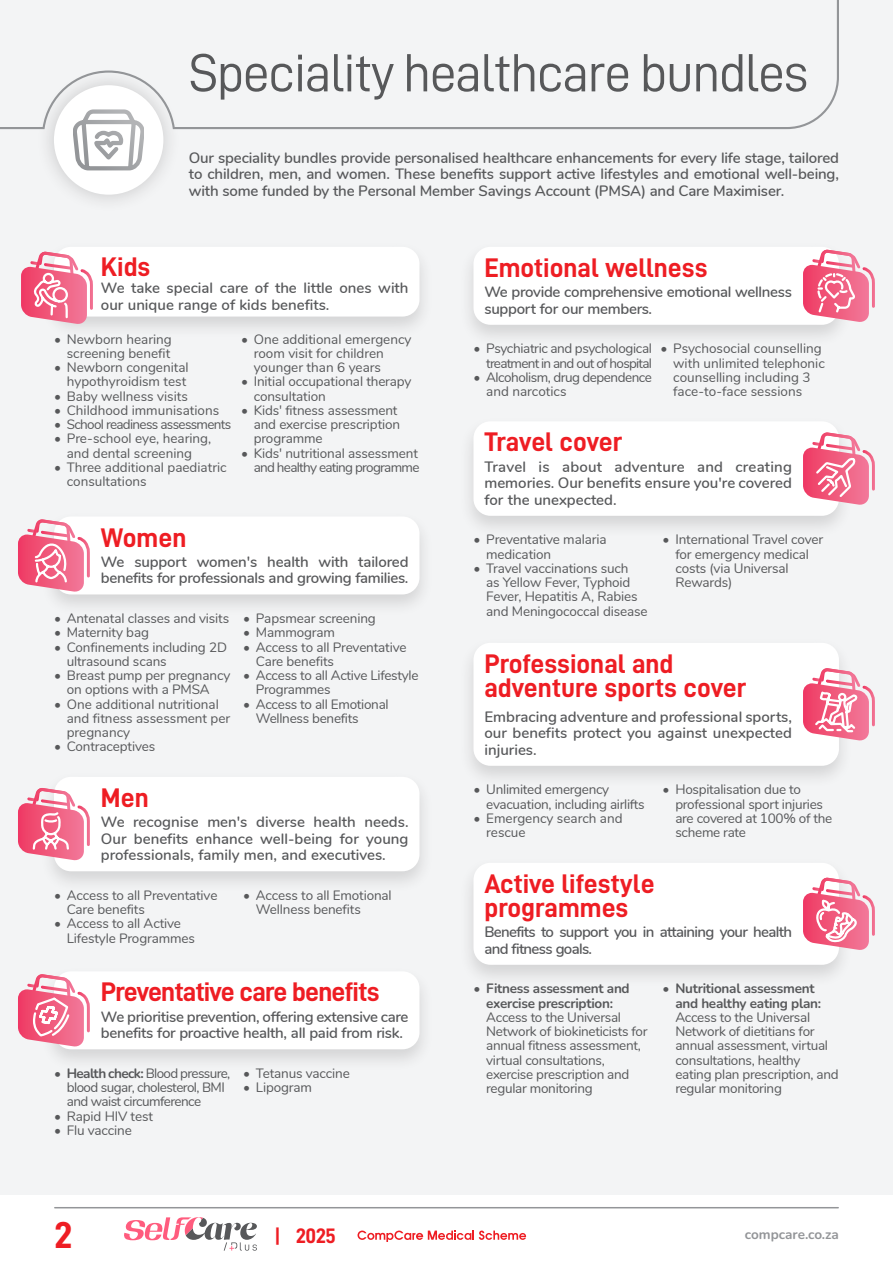
<style>
.page{position:relative;width:893px;height:1263px;background:#f3f4f5}
.page>*{position:absolute;margin:0;border:0;box-sizing:border-box;transform-origin:0 0}
.t1{font:54px "D DIN";letter-spacing:-.03em;color:#57585a}
.t2{font:37.5px "D DIN Bold";color:#ee1d23}
.t3{font:27px/24px "D DIN Bold";color:#ee1d23}
.t4{font:27px "D DIN Bold";letter-spacing:-.035em;color:#ee1d23}
.t5{font:21px "D DIN Bold";color:#ee1d23}
.Paragraph_Style_1{font:600 15px/16.5px "Nunito";letter-spacing:-.01em;color:#57585a;text-align:justify}
.Paragraph_Style_1-2{font:600 15px/16.5px "Nunito";letter-spacing:-.045em;color:#57585a}
.t6{font:13.5px/14.2px "Nunito";letter-spacing:-.01em;color:#57585a}
.t7{font:13.5px/14.2px "Nunito";letter-spacing:-.035em;color:#57585a;text-align:right}
.t8{font:13.5px/14.2px "Nunito";letter-spacing:-.04em;color:#57585a}
.t9{font:13.5px "Nunito";letter-spacing:-.05em;color:#57585a}
.t10{font:700 13.5px "Nunito";letter-spacing:-.005em;color:#939598}
.s1{font-weight:700}
</style>
<div class="page">
<div style="left:36px;top:67px;width:145px;height:146px;background:#231f20;opacity:.21"></div>
<div style="left:54px;top:85px;width:109px;height:110px;background:#fff;border-radius:50%"></div>
<svg style="left:0;top:0;width:839px;height:130px"></svg>
<svg style="left:73px;top:108px;width:71px;height:63px"></svg>
<div style="left:40px;top:241px;width:394px;height:98px;background:#231f20;opacity:.15"></div>
<div style="left:54px;top:247px;width:365px;height:70px;background:#fff;border-radius:17px"></div>
<div style="left:40px;top:771px;width:394px;height:123px;background:#231f20;opacity:.15"></div>
<div style="left:54px;top:777px;width:365px;height:94px;background:#fff;border-radius:17px"></div>
<div style="left:459px;top:241px;width:394px;height:106px;background:#231f20;opacity:.15"></div>
<div style="left:473px;top:247px;width:366px;height:78px;background:#fff;border-radius:17px"></div>
<div style="left:459px;top:415px;width:394px;height:124px;background:#231f20;opacity:.15"></div>
<div style="left:473px;top:421px;width:366px;height:95px;background:#fff;border-radius:17px"></div>
<div style="left:40px;top:965px;width:394px;height:107px;background:#231f20;opacity:.15"></div>
<div style="left:54px;top:971px;width:365px;height:78px;background:#fff;border-radius:17px"></div>
<div style="left:459px;top:857px;width:394px;height:131px;background:#231f20;opacity:.15"></div>
<div style="left:473px;top:863px;width:366px;height:102px;background:#fff;border-radius:17px"></div>
<div style="left:459px;top:637px;width:394px;height:152px;background:#231f20;opacity:.15"></div>
<div style="left:473px;top:643px;width:366px;height:123px;background:#fff;border-radius:17px"></div>
<div style="left:40px;top:511px;width:394px;height:106px;background:#231f20;opacity:.15"></div>
<div style="left:54px;top:516px;width:365px;height:78px;background:#fff;border-radius:17px"></div>
<svg style="left:18px;top:517px;width:72px;height:75px"></svg>
<svg style="left:18px;top:786px;width:72px;height:75px"></svg>
<svg style="left:18px;top:972px;width:72px;height:75px"></svg>
<svg style="left:803px;top:248px;width:72px;height:80px"></svg>
<svg style="left:803px;top:666px;width:72px;height:75px"></svg>
<svg style="left:803px;top:876px;width:72px;height:75px"></svg>
<svg style="left:803px;top:429px;width:72px;height:76px"></svg>
<svg style="left:21px;top:250px;width:73px;height:75px"></svg>
<div style="left:0;top:1196px;width:893px;height:67px;background:#fff"></div>
<svg style="left:357px;top:1230px;width:169px;height:12px"></svg>
<hr style="left:55px;top:1207px;width:783px;height:1px;background:#939598">
<svg style="left:124px;top:1217px;width:133px;height:34px"></svg>
<p class="t1" style="left:189px;top:43px;width:621px">Speciality healthcare bundles</p>
<p class="t3" style="left:101px;top:254px;width:51px">Kids</p>
<p class="Paragraph_Style_1" style="left:189px;top:148px;width:652px">Our speciality bundles provide personalised healthcare enhancements for every life stage, tailored to children, men, and women. These benefits support active lifestyles and emotional well-being, with some funded by the Personal Member Savings Account (PMSA) and Care Maximiser.</p>
<p class="t3" style="left:484px;top:255px;width:225px">Emotional wellness</p>
<p class="Paragraph_Style_1" style="left:101px;top:279px;width:309px">We take special care of the little ones with our unique range of kids benefits.</p>
<p class="t6" style="left:54px;top:331px;width:119px;text-align:right">• Newborn hearing screening benefit</p>
<p class="t6" style="left:54px;top:359px;width:136px;text-align:right">• Newborn congenital hypothyroidism test</p>
<p class="t6" style="left:54px;top:388px;width:135px">• Baby wellness visits</p>
<p class="t6" style="left:54px;top:402px;width:167px">• Childhood immunisations</p>
<p class="t9" style="left:54px;top:414px;width:179px">• School readiness assessments</p>
<p class="t6" style="left:54px;top:431px;width:159px;text-align:center">• Pre-school eye, hearing, and dental screening</p>
<p class="t6" style="left:67px;top:459px;width:161px;text-indent:-13px">• Three additional paediatric consultations</p>
<p class="t6" style="left:254px;top:331px;width:159px;text-indent:-13px">• One additional emergency room visit for children younger than 6 years</p>
<p class="t6" style="left:254px;top:374px;width:159px;text-indent:-13px">• Initial occupational therapy consultation</p>
<p class="t6" style="left:254px;top:402px;width:148px;text-indent:-13px">• Kids' fitness assessment and exercise prescription programme</p>
<p class="t6" style="left:241px;top:445px;width:180px;text-align:right">• Kids' nutritional assessment and healthy eating programme</p>
<p class="t3" style="left:101px;top:525px;width:87px">Women</p>
<p class="Paragraph_Style_1" style="left:101px;top:553px;width:309px">We support women's health with tailored benefits for professionals and growing families.</p>
<p class="t6" style="left:54px;top:610px;width:177px">• Antenatal classes and visits</p>
<p class="t6" style="left:54px;top:625px;width:96px">• Maternity bag</p>
<p class="t6" style="left:67px;top:639px;width:162px;text-indent:-13px">• Confinements including 2D ultrasound scans</p>
<p class="t6" style="left:54px;top:667px;width:178px;text-align:center">• Breast pump per pregnancy on options with a PMSA</p>
<p class="t6" style="left:67px;top:696px;width:165px;text-indent:-13px">• One additional nutritional and fitness assessment per pregnancy</p>
<p class="t6" style="left:54px;top:739px;width:103px">• Contraceptives</p>
<p class="t3" style="left:101px;top:785px;width:49px">Men</p>
<p class="t6" style="left:243px;top:610px;width:134px">• Papsmear screening</p>
<p class="t6" style="left:243px;top:625px;width:93px">• Mammogram</p>
<p class="t6" style="left:256px;top:639px;width:152px;text-indent:-13px">• Access to all Preventative<br>Care benefits</p>
<p class="t6" style="left:256px;top:667px;width:164px;text-indent:-13px">• Access to all Active Lifestyle<br>Programmes</p>
<p class="t6" style="left:256px;top:696px;width:134px;text-indent:-13px">• Access to all Emotional<br>Wellness benefits</p>
<p class="Paragraph_Style_1" style="left:101px;top:813px;width:309px">We recognise men's diverse health needs.<br>Our benefits enhance well-being for young professionals, family men, and executives.</p>
<p class="t6" style="left:67px;top:887px;width:152px;text-indent:-13px">• Access to all Preventative<br>Care benefits</p>
<p class="t6" style="left:67px;top:916px;width:130px;text-indent:-13px">• Access to all Active<br>Lifestyle Programmes</p>
<p class="t6" style="left:256px;top:887px;width:137px;text-indent:-13px">• Access to all Emotional<br>Wellness benefits</p>
<p class="Paragraph_Style_1" style="left:484px;top:283px;width:309px">We provide comprehensive emotional wellness support for our members.</p>
<p class="t7" style="left:473px;top:341px;width:180px">• Psychiatric and psychological treatment in and out of hospital</p>
<p class="t7" style="left:486px;top:369px;width:167px;text-align:left;text-indent:-13px">• Alcoholism, drug dependence and narcotics</p>
<p class="t6" style="left:673px;top:341px;width:153px;text-indent:-13px">• Psychosocial counselling with unlimited telephonic counselling including 3 face-to-face sessions</p>
<p class="t3" style="left:484px;top:429px;width:140px">Travel cover</p>
<p class="Paragraph_Style_1" style="left:484px;top:457px;width:309px">Travel is about adventure and creating memories. Our benefits ensure you're covered for the unexpected.</p>
<p class="t6" style="left:486px;top:532px;width:122px;text-indent:-13px">• Preventative malaria medication</p>
<p class="t6" style="left:486px;top:560px;width:163px;text-indent:-13px">• Travel vaccinations such<br>as Yellow Fever, Typhoid<br>Fever, Hepatitis A, Rabies and Meningococcal disease</p>
<p class="t6" style="left:675px;top:532px;width:149px;text-indent:-13px">• International Travel cover for emergency medical costs (via Universal<br>Rewards)</p>
<p class="t3" style="left:484px;top:651px;width:264px">Professional and adventure sports cover</p>
<p class="Paragraph_Style_1" style="left:484px;top:707px;width:309px">Embracing adventure and professional sports, our benefits protect you against unexpected injuries.</p>
<p class="t6" style="left:486px;top:782px;width:160px;text-indent:-13px">• Unlimited emergency evacuation, including airlifts</p>
<p class="t6" style="left:486px;top:810px;width:138px;text-indent:-13px">• Emergency search and rescue</p>
<p class="t6" style="left:675px;top:782px;width:158px;text-indent:-13px">• Hospitalisation due to professional sport injuries are covered at 100% of the scheme rate</p>
<p class="t3" style="left:484px;top:871px;width:172px">Active lifestyle programmes</p>
<p class="Paragraph_Style_1-2" style="left:484px;top:923px;width:309px">Benefits to support you in attaining your health and fitness goals.</p>
<p class="t4" style="left:101px;top:977px;width:280px">Preventative care benefits</p>
<p class="t6" style="left:486px;top:981px;width:163px;text-indent:-13px"><span class="s1">• Fitness assessment and exercise prescription:<br></span>Access to the Universal<br>Network of biokineticists for annual fitness assessment, virtual consultations, exercise prescription and regular monitoring</p>
<p class="t6" style="left:675px;top:981px;width:165px;text-indent:-13px"><span class="s1">• Nutritional assessment and healthy eating plan:<br></span>Access to the Universal<br>Network of dietitians for annual assessment, virtual consultations, healthy eating plan prescription, and regular monitoring</p>
<p class="Paragraph_Style_1" style="left:101px;top:1007px;width:309px">We prioritise prevention, offering extensive care benefits for proactive health, all paid from risk.</p>
<p class="t8" style="left:67px;top:1065px;width:165px;text-indent:-13px"><span class="s1">• Health check:</span> Blood pressure, blood sugar, cholesterol, BMI and waist circumference</p>
<p class="t6" style="left:54px;top:1108px;width:100px">• Rapid HIV test</p>
<p class="t6" style="left:54px;top:1122px;width:79px">• Flu vaccine</p>
<p class="t6" style="left:243px;top:1065px;width:108px">• Tetanus vaccine</p>
<p class="t6" style="left:243px;top:1080px;width:70px">• Lipogram</p>
<h2 class="t2" style="left:54px;top:1214px;width:20px">2</h2>
<h3 class="t5" style="left:274px;top:1224px;width:63px">| 2025</h3>
<p class="t10" style="left:745px;top:1224px;width:96px">compcare.co.za</p>
</div>
